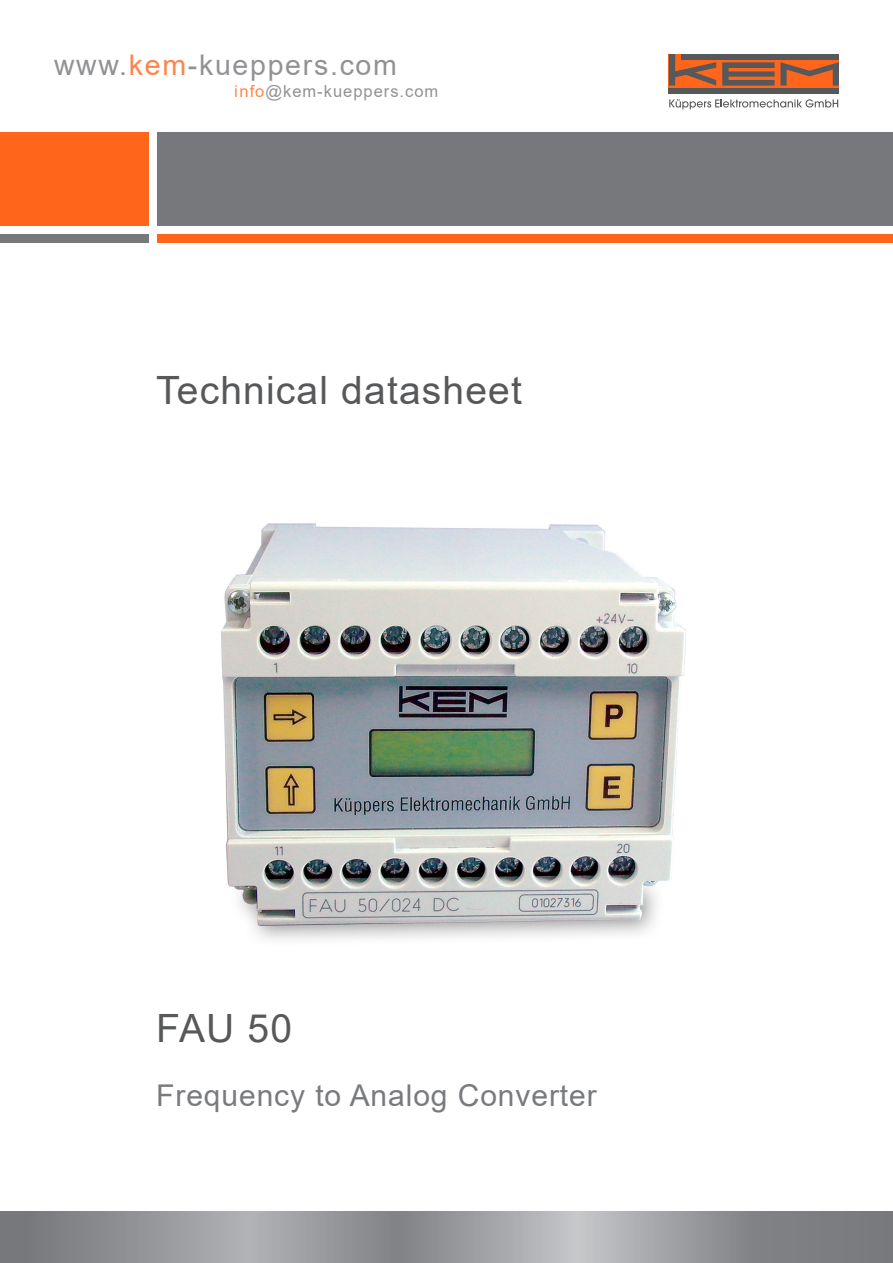
<style>
.page{position:relative;width:893px;height:1263px;background:#fff}
.page>*{position:absolute;margin:0;border:0;box-sizing:border-box;transform-origin:0 0}
.KEM_H1_title_grey{font:39px "Arial";letter-spacing:.03em;color:#57585a}
.KEM_H2_title_grey{font:30px "Arial";letter-spacing:.03em;color:#787a7d}
.t1{font:28.5px "Arial";letter-spacing:.06em;color:#76787b}
.t2{font:16.5px "Arial";letter-spacing:.06em;color:#76787b}
.s1{color:#ff661c}
</style>
<div class="page">
<div style="left:0;top:132px;width:149px;height:93px;background:#ff661c"></div>
<div style="left:157px;top:132px;width:736px;height:93px;background:#76787b"></div>
<div style="left:0;top:234px;width:149px;height:8px;background:#76787b"></div>
<div style="left:157px;top:234px;width:736px;height:8px;background:#ff661c"></div>
<div style="left:669px;top:54px;width:170px;height:40px;background:#ff661c"></div>
<div style="left:682px;top:54px;width:157px;height:6px;background:#57585a"></div>
<div style="left:669px;top:88px;width:170px;height:6px;background:#57585a"></div>
<svg style="left:722px;top:62px;width:117px;height:24px"></svg>
<svg style="left:669px;top:54px;width:47px;height:32px"></svg>
<svg style="left:669px;top:99px;width:169px;height:10px"></svg>
<svg style="left:0;top:1212px;width:893px;height:51px;background:#95979a"></svg>
<img style="left:221px;top:523px;width:465px;height:417px">
<p class="t1" style="left:54px;top:45px;width:344px">www.<span class="s1">kem</span>-kueppers.com</p>
<p class="t2" style="left:235px;top:80px;width:205px"><span class="s1">info</span>@kem-kueppers.com</p>
<p class="KEM_H1_title_grey" style="left:156px;top:363px;width:367px">Technical datasheet</p>
<p class="KEM_H1_title_grey" style="left:156px;top:1002px;width:137px">FAU 50</p>
<p class="KEM_H2_title_grey" style="left:156px;top:1075px;width:442px">Frequency to Analog Converter</p>
</div>
